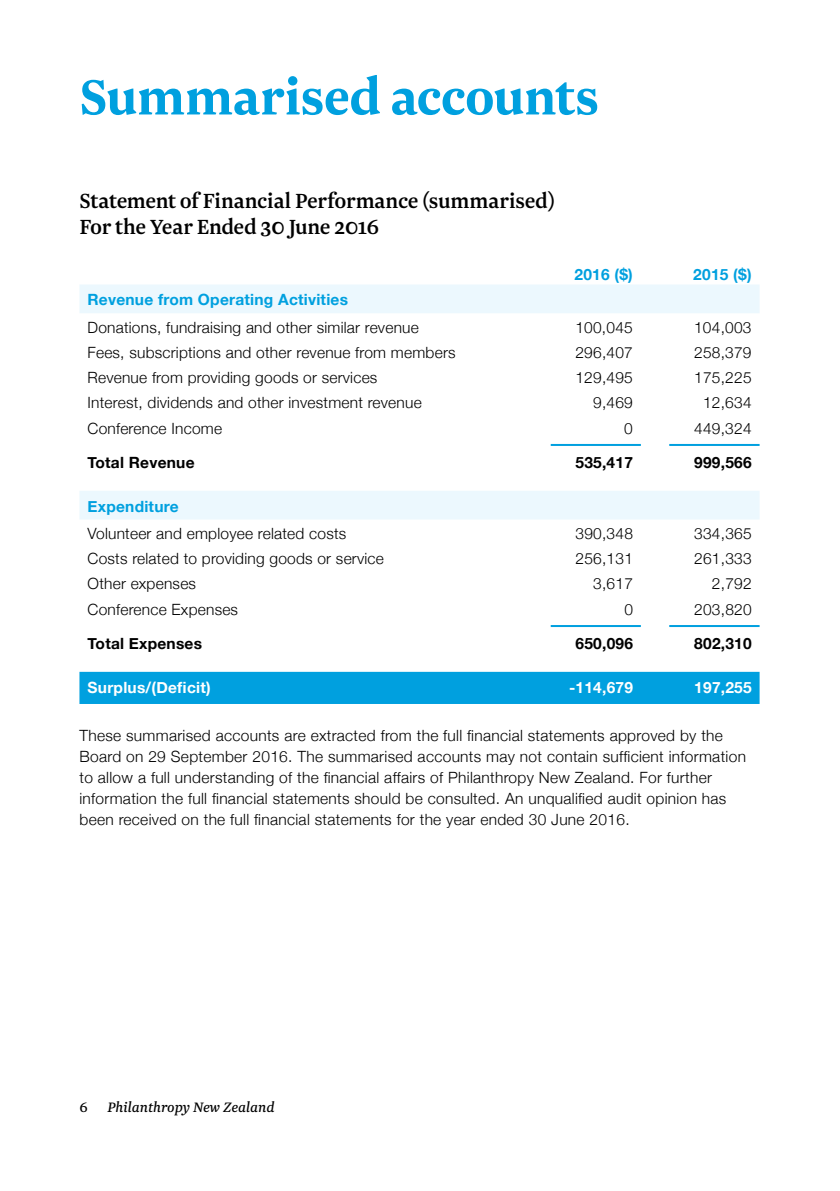
<style>
.page{position:relative;width:840px;height:1191px;background:#fff}
.page>*{position:absolute;margin:0;border:0;box-sizing:border-box;transform-origin:0 0}
.t1{font:700 58px "Newzald";letter-spacing:-.015em;color:#00a0df}
.t2{font:500 24px/26px "Newzald";letter-spacing:-.015em;color:#000}
.t3{font:italic 16px "Newzald";color:#000}
.t4{font:300 15.6px/21px "Helvetica Neue";letter-spacing:.015em;color:#000}
.t5{font:700 15.6px "Helvetica Neue";letter-spacing:.015em;color:#00a0df}
.t6{font:700 15.6px "Helvetica Neue";letter-spacing:.015em;color:#000}
.t7{font:700 15.6px "Helvetica Neue";letter-spacing:.015em;color:#fff}
.s1{font-style:normal}
</style>
<div class="page">
<svg style="left:79px;top:285px;width:680px;height:234px"></svg>
<div style="left:79px;top:672px;width:680px;height:32px;background:#00a0df"></div>
<hr style="left:550px;top:444px;width:90px;height:2px;background:#00a0df">
<hr style="left:669px;top:444px;width:90px;height:2px;background:#00a0df">
<hr style="left:550px;top:625px;width:90px;height:2px;background:#00a0df">
<hr style="left:669px;top:625px;width:90px;height:2px;background:#00a0df">
<hr style="left:79px;top:338px;width:471px;height:1px;background:#fff">
<hr style="left:79px;top:363px;width:471px;height:1px;background:#fff">
<hr style="left:79px;top:388px;width:471px;height:1px;background:#fff">
<hr style="left:550px;top:338px;width:90px;height:1px;background:#fff">
<hr style="left:550px;top:363px;width:90px;height:1px;background:#fff">
<hr style="left:550px;top:388px;width:90px;height:1px;background:#fff">
<hr style="left:669px;top:338px;width:90px;height:1px;background:#fff">
<hr style="left:669px;top:363px;width:90px;height:1px;background:#fff">
<hr style="left:669px;top:388px;width:90px;height:1px;background:#fff">
<hr style="left:79px;top:413px;width:471px;height:2px;background:#fff">
<hr style="left:550px;top:413px;width:90px;height:2px;background:#fff">
<hr style="left:669px;top:413px;width:90px;height:2px;background:#fff">
<hr style="left:79px;top:444px;width:471px;height:2px;background:#fff">
<h1 class="t1" style="left:79px;top:60px;width:521px">Summarised accounts</h1>
<h2 class="t2" style="left:79px;top:187px;width:477px">Statement of Financial Performance (summarised)<br>For the Year Ended 30 June 2016</h2>
<p class="t5" style="left:574px;top:260px;width:60px">2016 ($)</p>
<p class="t5" style="left:693px;top:260px;width:60px">2015 ($)</p>
<p class="t5" style="left:87px;top:285px;width:262px">Revenue from Operating Activities</p>
<p class="t4" style="left:87px;top:316px;width:333px">Donations, fundraising and other similar revenue</p>
<p class="t4" style="left:575px;top:316px;width:59px">100,045</p>
<p class="t4" style="left:693px;top:316px;width:59px">104,003</p>
<p class="t4" style="left:87px;top:341px;width:369px">Fees, subscriptions and other revenue from members</p>
<p class="t4" style="left:575px;top:341px;width:59px">296,407</p>
<p class="t4" style="left:693px;top:341px;width:59px">258,379</p>
<p class="t4" style="left:87px;top:366px;width:291px">Revenue from providing goods or services</p>
<p class="t4" style="left:575px;top:366px;width:59px">129,495</p>
<p class="t4" style="left:693px;top:366px;width:59px">175,225</p>
<p class="t4" style="left:87px;top:391px;width:335px">Interest, dividends and other investment revenue</p>
<p class="t4" style="left:593px;top:391px;width:41px">9,469</p>
<p class="t4" style="left:702px;top:391px;width:50px">12,634</p>
<p class="t4" style="left:87px;top:416px;width:136px">Conference Income</p>
<p class="t4" style="left:624px;top:416px;width:10px">0</p>
<p class="t4" style="left:693px;top:416px;width:59px">449,324</p>
<p class="t6" style="left:87px;top:448px;width:108px">Total Revenue</p>
<p class="t6" style="left:575px;top:448px;width:59px">535,417</p>
<p class="t6" style="left:693px;top:448px;width:59px">999,566</p>
<p class="t5" style="left:87px;top:492px;width:93px">Expenditure</p>
<p class="t4" style="left:87px;top:522px;width:260px">Volunteer and employee related costs</p>
<p class="t4" style="left:575px;top:522px;width:59px">390,348</p>
<p class="t4" style="left:693px;top:522px;width:59px">334,365</p>
<p class="t4" style="left:87px;top:547px;width:298px">Costs related to providing goods or service</p>
<p class="t4" style="left:575px;top:547px;width:59px">256,131</p>
<p class="t4" style="left:693px;top:547px;width:59px">261,333</p>
<p class="t4" style="left:88px;top:572px;width:110px">Other expenses</p>
<p class="t4" style="left:593px;top:572px;width:41px">3,617</p>
<p class="t4" style="left:711px;top:572px;width:41px">2,792</p>
<p class="t4" style="left:88px;top:597px;width:152px">Conference Expenses</p>
<p class="t4" style="left:624px;top:597px;width:10px">0</p>
<p class="t4" style="left:693px;top:597px;width:59px">203,820</p>
<p class="t6" style="left:88px;top:629px;width:116px">Total Expenses</p>
<p class="t6" style="left:575px;top:629px;width:59px">650,096</p>
<p class="t6" style="left:694px;top:629px;width:59px">802,310</p>
<p class="t7" style="left:88px;top:673px;width:124px">Surplus/(Deficit)</p>
<p class="t7" style="left:568px;top:673px;width:65px">-114,679</p>
<p class="t7" style="left:694px;top:673px;width:59px">197,255</p>
<p class="t4" style="left:79px;top:724px;width:667px">These summarised accounts are extracted from the full financial statements approved by the Board on 29 September 2016. The summarised accounts may not contain sufficient information to allow a full understanding of the financial affairs of Philanthropy New Zealand. For further information the full financial statements should be consulted. An unqualified audit opinion has been received on the full financial statements for the year ended 30 June 2016.</p>
<p class="t3" style="left:79px;top:1097px;width:197px"><span class="s1">6</span> Philanthropy New Zealand</p>
</div>
